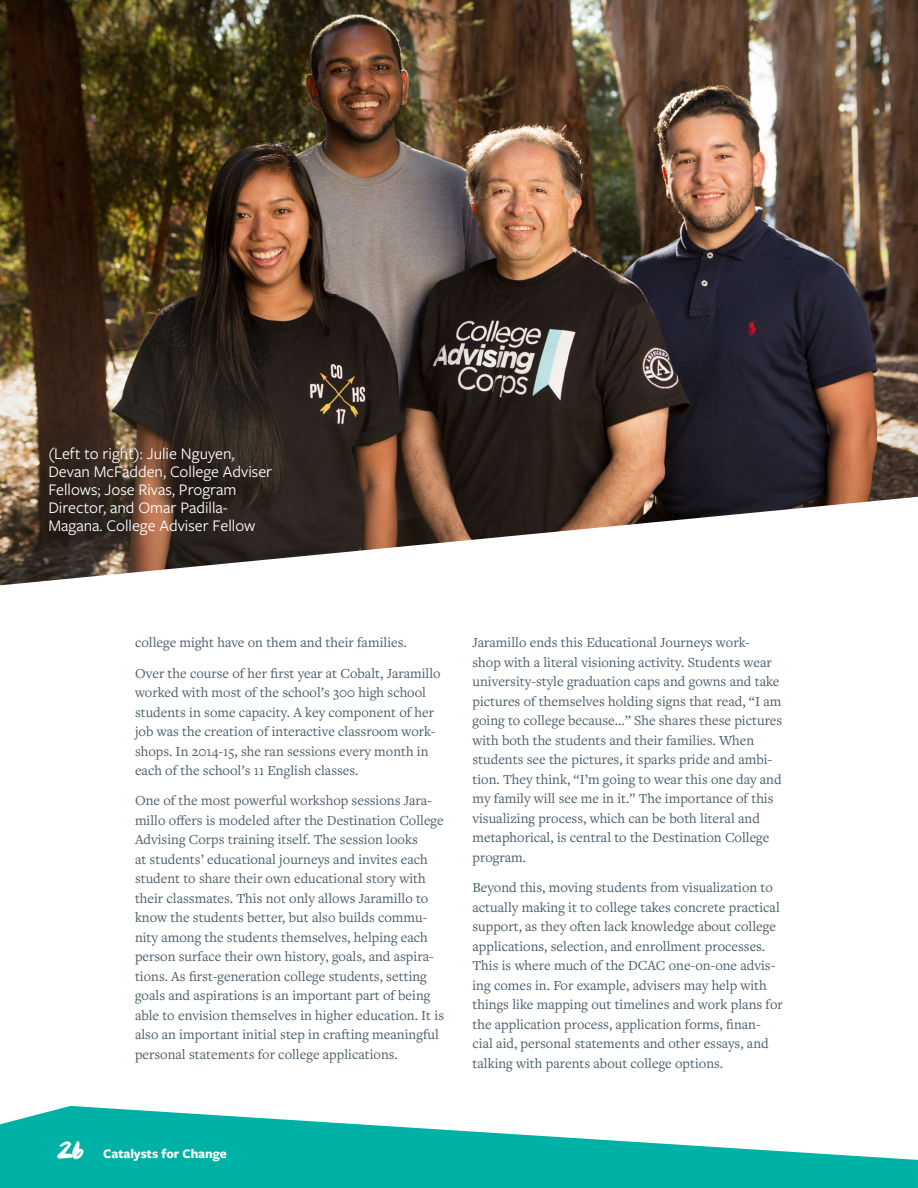
<style>
.page{position:relative;width:918px;height:1188px;background:#fff}
.page>*{position:absolute;margin:0;border:0;box-sizing:border-box;transform-origin:0 0}
.t1{font:36px "Manhattan Darling";color:#fff}
.t2{font:16.8px/18px "Freight Sans Pro";color:#fff}
.t3{font:14.4px/19.5px "Freight Text Pro";color:#4b5d6b}
.t4{font:700 13.5px "Freight Sans Pro";color:#fff}
</style>
<div class="page">
<svg style="left:0;top:1106px;width:918px;height:82px;fill:#00b2a5"></svg>
<img style="left:0;top:0;width:918px;height:585px">
<p class="t2" style="left:48px;top:444px;width:225px">(Left to right): Julie Nguyen,<br>Devan McFadden, College Adviser<br>Fellows; Jose Rivas, Program<br>Director, and Omar Padilla-<br>Magana. College Adviser Fellow</p>
<p class="t3" style="left:135px;top:627px;width:307px;line-height:30.3px">college might have on them and their families.<br>Over the course of her first year at Cobalt, Jaramillo</p>
<p class="t3" style="left:135px;top:682px;width:302px">worked with most of the school’s 300 high school students in some capacity. A key component of her job was the creation of interactive classroom work&shy;shops. In 2014-15, she ran sessions every month in each of the school’s 11 English classes.</p>
<p class="t3" style="left:135px;top:790px;width:311px">One of the most powerful workshop sessions Jara&shy;millo offers is modeled after the Destination College Advising Corps training itself. The session looks<br>at students’ educational journeys and invites each student to share their own educational story with their classmates. This not only allows Jaramillo to know the students better, but also builds commu&shy;nity among the students themselves, helping each person surface their own history, goals, and aspira&shy;tions. As first-generation college students, setting goals and aspirations is an important part of being able to envision themselves in higher education. It is also an important initial step in crafting meaningful personal statements for college applications.</p>
<h1 class="t1" style="left:57px;top:1136px;width:28px">26</h1>
<p class="t4" style="left:103px;top:1145px;width:125px">Catalysts for Change</p>
<p class="t3" style="left:472px;top:632px;width:311px">Jaramillo ends this Educational Journeys work-<br>shop with a literal visioning activity. Students wear university-style graduation caps and gowns and take pictures of themselves holding signs that read, “I am going to college because...” She shares these pictures with both the students and their families. When students see the pictures, it sparks pride and ambi&shy;tion. They think, “I’m going to wear this one day and my family will see me in it.” The importance of this visualizing process, which can be both literal and metaphorical, is central to the Destination College program.</p>
<p class="t3" style="left:472px;top:877px;width:312px">Beyond this, moving students from visualization to actually making it to college takes concrete practical support, as they often lack knowledge about college applications, selection, and enrollment processes.<br>This is where much of the DCAC one-on-one advis&shy;ing comes in. For example, advisers may help with things like mapping out timelines and work plans for the application process, application forms, finan&shy;cial aid, personal statements and other essays, and talking with parents about college options.</p>
</div>
